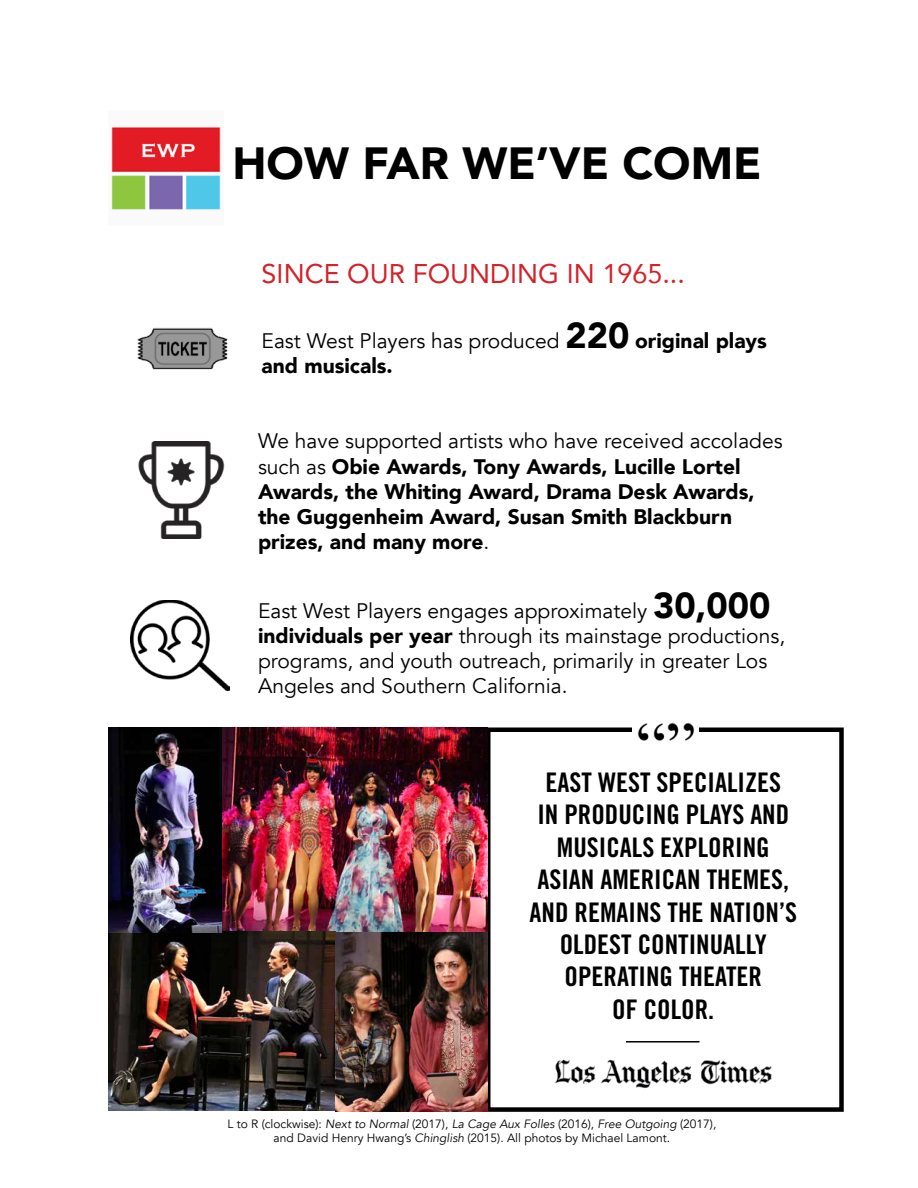
<style>
.page{position:relative;width:918px;height:1188px;background:#fff}
.page>*{position:absolute;margin:0;border:0;box-sizing:border-box;transform-origin:0 0}
.t1{font:900 45px "Avenir";color:#000}
.t2{font:27px/32.4px "Trade Gothic LT Std Bd Cn 20";color:#000;text-align:center}
.t3{font:27px "Avenir";color:#d2232a}
.t4{font:21px/25.2px "Avenir";color:#000}
.t5{font:900 21px/25.2px "Avenir";color:#000}
.t6{font:12px/14.4px "Avenir";color:#000;text-align:center}
.s1{font-weight:900;font-size:36px}
.s2{font-weight:900}
.s3{font-weight:400}
.s4{font-style:italic}
</style>
<div class="page">
<div style="left:486px;top:728px;width:358px;height:384px;border:4px solid #000"></div>
<img style="left:111px;top:127px;width:110px;height:83px">
<img style="left:137px;top:327px;width:91px;height:43px">
<img style="left:138px;top:441px;width:87px;height:97px">
<img style="left:130px;top:600px;width:100px;height:91px">
<img style="left:222px;top:728px;width:266px;height:204px">
<img style="left:108px;top:932px;width:380px;height:180px">
<img style="left:108px;top:728px;width:114px;height:205px">
<img style="left:633px;top:722px;width:65px;height:19px">
<img style="left:555px;top:1059px;width:217px;height:29px">
<hr style="left:626px;top:1041px;width:74px;height:2px;background:#000">
<h1 class="t1" style="left:232px;top:125px;width:531px">HOW FAR WE’VE COME</h1>
<p class="t3" style="left:262px;top:252px;width:425px">SINCE OUR FOUNDING IN 1965...</p>
<p class="t4" style="left:262px;top:328px;width:507px">East West Players has produced <span class="s1">220</span> <span class="s2">original plays and musicals.</span></p>
<p class="t5" style="left:258px;top:428px;width:526px"><span class="s3">We have supported artists who have received accolades such as</span> Obie Awards, Tony Awards, Lucille Lortel Awards, the Whiting Award, Drama Desk Awards, the Guggenheim Award, Susan Smith Blackburn prizes, and many more<span class="s3">.</span></p>
<p class="t4" style="left:258px;top:598px;width:529px">East West Players engages approximately <span class="s1">30,000 </span><span class="s2">individuals per year</span> through its mainstage productions, programs, and youth outreach, primarily in greater Los Angeles and Southern California.</p>
<p class="t2" style="left:530px;top:766px;width:269px">EAST WEST SPECIALIZES<br>IN PRODUCING PLAYS AND<br>MUSICALS EXPLORING<br>ASIAN AMERICAN THEMES,<br>AND REMAINS THE NATION’S<br>OLDEST CONTINUALLY<br>OPERATING THEATER<br>OF COLOR.</p>
<p class="t6" style="left:228px;top:1117px;width:490px">L to R (clockwise): <span class="s4">Next to Normal</span> (2017), <span class="s4">La Cage Aux Folles</span> (2016), <span class="s4">Free Outgoing</span> (2017), and David Henry Hwang’s <span class="s4">Chinglish</span> (2015). All photos by Michael Lamont.</p>
</div>
